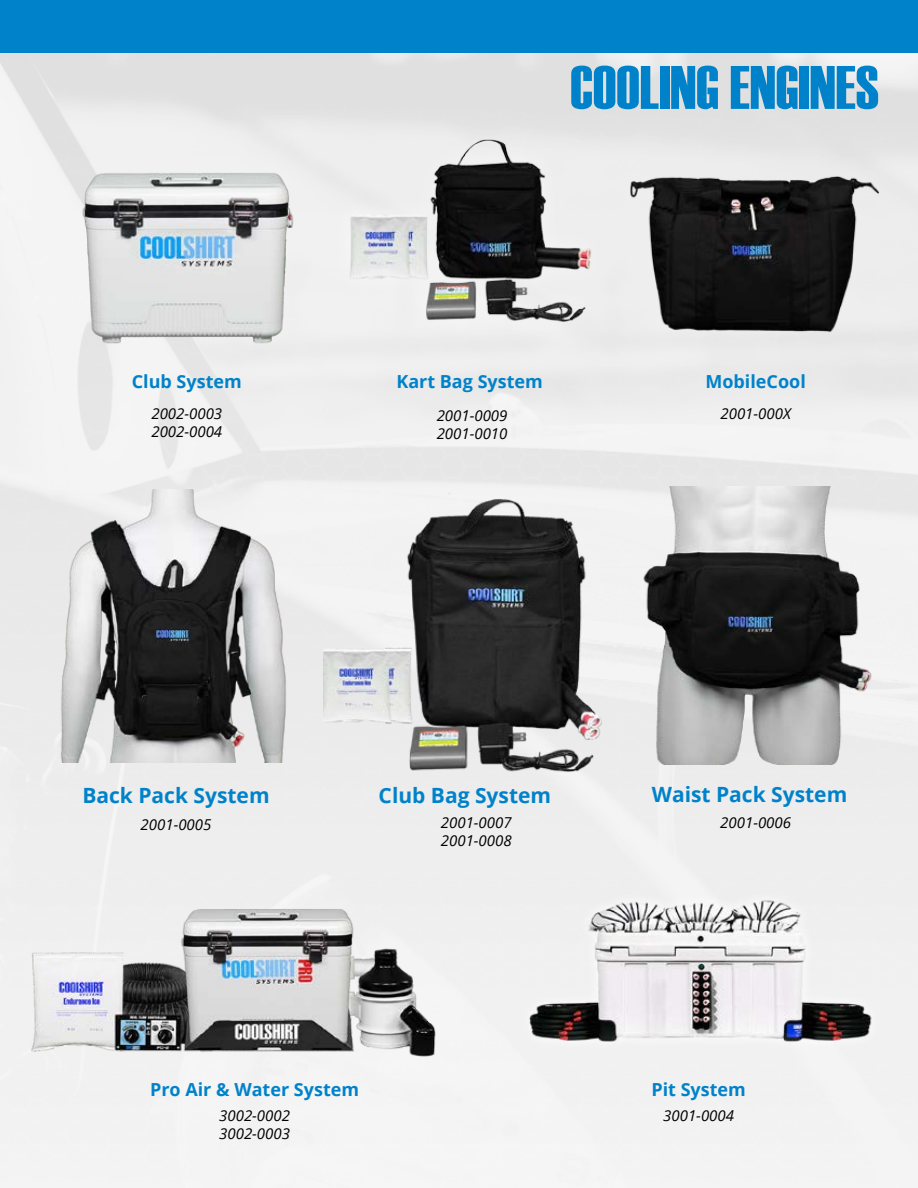
<style>
.page{position:relative;width:918px;height:1188px;background:#fff}
.page>*{position:absolute;margin:0;border:0;box-sizing:border-box;transform-origin:0 0}
.t1{font:61.35px "Haettenschweiler";color:#0082ca}
.t2{font:700 21px "Open Sans";color:#0082ca}
.t3{font:700 18px "Open Sans";color:#0082ca}
.t4{font:italic 15px/18px "Open Sans";color:#000}
</style>
<div class="page">
<div style="left:0;top:0;width:918px;height:53px;background:#0082ca"></div>
<img style="left:516px;top:887px;width:376px;height:181px">
<img style="left:613px;top:487px;width:278px;height:278px">
<img style="left:614px;top:111px;width:278px;height:246px">
<img style="left:37px;top:489px;width:278px;height:274px">
<img style="left:333px;top:95px;width:278px;height:253px">
<img style="left:28px;top:887px;width:441px;height:181px">
<img style="left:323px;top:487px;width:278px;height:292px">
<img style="left:72px;top:137px;width:229px;height:229px">
<h1 class="t1" style="left:570px;top:46px;width:310px">COOLING ENGINES</h1>
<p class="t3" style="left:132px;top:369px;width:112px">Club System</p>
<p class="t3" style="left:396px;top:369px;width:148px">Kart Bag System</p>
<p class="t3" style="left:705px;top:369px;width:102px">MobileCool</p>
<p class="t4" style="left:151px;top:404px;width:72px">2002-0003<br>2002-0004</p>
<p class="t4" style="left:437px;top:406px;width:72px">2001-0009</p>
<p class="t4" style="left:721px;top:404px;width:72px">2001-000X</p>
<p class="t4" style="left:437px;top:424px;width:72px">2001-0010</p>
<h2 class="t2" style="left:82px;top:780px;width:189px">Back Pack System</h2>
<p class="t4" style="left:141px;top:815px;width:72px">2001-0005</p>
<h2 class="t2" style="left:379px;top:780px;width:174px">Club Bag System</h2>
<h2 class="t2" style="left:652px;top:779px;width:197px">Waist Pack System</h2>
<p class="t4" style="left:441px;top:813px;width:72px">2001-0007</p>
<p class="t4" style="left:720px;top:813px;width:72px">2001-0006</p>
<p class="t4" style="left:441px;top:831px;width:72px">2001-0008</p>
<p class="t3" style="left:150px;top:1077px;width:211px">Pro Air &amp; Water System</p>
<p class="t3" style="left:651px;top:1077px;width:96px">Pit System</p>
<p class="t4" style="left:219px;top:1106px;width:72px">3002-0002</p>
<p class="t4" style="left:663px;top:1106px;width:72px">3001-0004</p>
<p class="t4" style="left:219px;top:1124px;width:72px">3002-0003</p>
</div>
